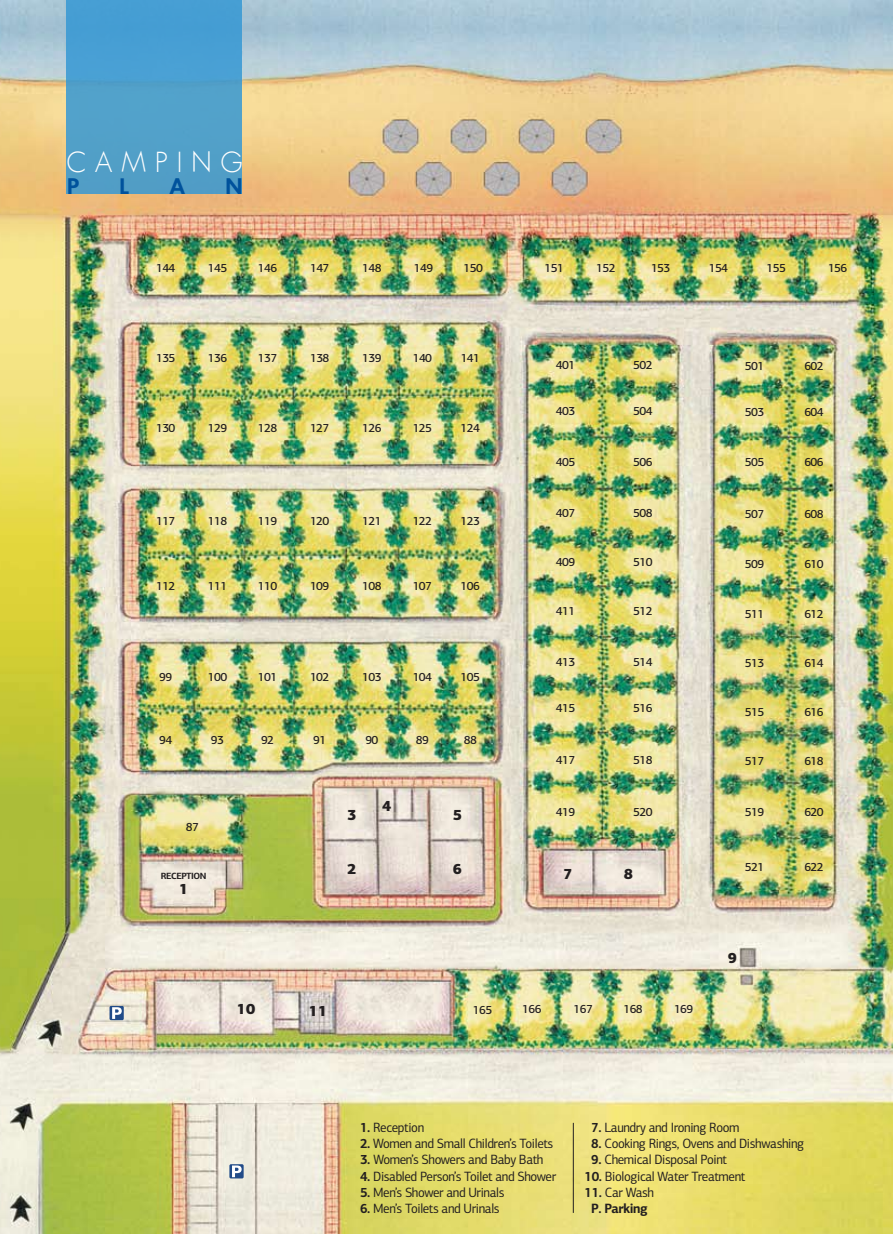
<style>
.page{position:relative;width:893px;height:1234px;background:#fff}
.page>*{position:absolute;margin:0;border:0;box-sizing:border-box;transform-origin:0 0}
.t1{font:300 27px "Art Futur";letter-spacing:.335em;color:#fff}
.t2{font:700 21px "Art Futur";color:#00529c}
.t3{font:900 15px "PF Centro Sans Pro";color:#231f20}
.t4{font:13.5px "PF Centro Sans Pro";letter-spacing:-.03em;color:#231f20;scale:.95 1}
.t5{font:700 13.5px/16.2px "PF Centro Sans Pro";letter-spacing:-.03em;color:#231f20;text-align:center;scale:.95 1}
.t6{font:500 12px "PF Centro Sans Pro";letter-spacing:-.05em;color:#231f20}
.t7{font:700 9px "PF Centro Sans Pro";letter-spacing:-.05em;color:#231f20}
.s1{font-weight:700}
.s2{font-weight:400}
</style>
<div class="page">
<img style="left:0;top:0;width:893px;height:1233px">
<div style="left:67px;top:0;width:175px;height:194px;background:#519fcb"></div>
<hr style="left:573px;top:1122px;width:1px;height:90px;background:#231f20">
<svg style="left:229px;top:1163px;width:15px;height:15px"></svg>
<svg style="left:232px;top:1165px;width:10px;height:11px"></svg>
<div style="left:110px;top:1005px;width:14px;height:14px;background:#214b88;border-radius:2px"></div>
<svg style="left:112px;top:1007px;width:10px;height:11px"></svg>
<h1 class="t1" style="left:67px;top:148px;width:177px">CAMPING</h1>
<h2 class="t2" style="left:67px;top:174px;width:14px">P</h2>
<h2 class="t2" style="left:119px;top:174px;width:12px">L</h2>
<h2 class="t2" style="left:169px;top:174px;width:17px">A</h2>
<h2 class="t2" style="left:225px;top:174px;width:19px">N</h2>
<p class="t6" style="left:156px;top:260px;width:21px">144</p>
<p class="t6" style="left:208px;top:260px;width:21px">145</p>
<p class="t6" style="left:258px;top:260px;width:21px">146</p>
<p class="t6" style="left:310px;top:260px;width:21px">147</p>
<p class="t6" style="left:362px;top:260px;width:21px">148</p>
<p class="t6" style="left:414px;top:260px;width:21px">149</p>
<p class="t6" style="left:464px;top:260px;width:21px">150</p>
<p class="t6" style="left:544px;top:260px;width:21px">151</p>
<p class="t6" style="left:596px;top:260px;width:21px">152</p>
<p class="t6" style="left:651px;top:260px;width:21px">153</p>
<p class="t6" style="left:709px;top:260px;width:21px">154</p>
<p class="t6" style="left:766px;top:260px;width:21px">155</p>
<p class="t6" style="left:828px;top:260px;width:21px">156</p>
<p class="t6" style="left:156px;top:350px;width:21px">135</p>
<p class="t6" style="left:208px;top:350px;width:21px">136</p>
<p class="t6" style="left:258px;top:350px;width:21px">137</p>
<p class="t6" style="left:310px;top:350px;width:21px">138</p>
<p class="t6" style="left:362px;top:350px;width:21px">139</p>
<p class="t6" style="left:413px;top:350px;width:21px">140</p>
<p class="t6" style="left:461px;top:350px;width:21px">141</p>
<p class="t6" style="left:156px;top:420px;width:21px">130</p>
<p class="t6" style="left:208px;top:420px;width:21px">129</p>
<p class="t6" style="left:258px;top:420px;width:21px">128</p>
<p class="t6" style="left:310px;top:420px;width:21px">127</p>
<p class="t6" style="left:362px;top:420px;width:21px">126</p>
<p class="t6" style="left:413px;top:420px;width:21px">125</p>
<p class="t6" style="left:461px;top:420px;width:21px">124</p>
<p class="t6" style="left:156px;top:513px;width:21px">117</p>
<p class="t6" style="left:208px;top:513px;width:21px">118</p>
<p class="t6" style="left:258px;top:513px;width:21px">119</p>
<p class="t6" style="left:310px;top:513px;width:21px">120</p>
<p class="t6" style="left:362px;top:513px;width:21px">121</p>
<p class="t6" style="left:413px;top:513px;width:21px">122</p>
<p class="t6" style="left:461px;top:513px;width:21px">123</p>
<p class="t6" style="left:156px;top:578px;width:21px">112</p>
<p class="t6" style="left:208px;top:578px;width:21px">111</p>
<p class="t6" style="left:258px;top:578px;width:21px">110</p>
<p class="t6" style="left:310px;top:578px;width:21px">109</p>
<p class="t6" style="left:362px;top:578px;width:21px">108</p>
<p class="t6" style="left:413px;top:578px;width:21px">107</p>
<p class="t6" style="left:461px;top:578px;width:21px">106</p>
<p class="t6" style="left:159px;top:669px;width:15px">99</p>
<p class="t6" style="left:208px;top:669px;width:21px">100</p>
<p class="t6" style="left:258px;top:669px;width:21px">101</p>
<p class="t6" style="left:310px;top:669px;width:21px">102</p>
<p class="t6" style="left:362px;top:669px;width:21px">103</p>
<p class="t6" style="left:413px;top:669px;width:21px">104</p>
<p class="t6" style="left:461px;top:669px;width:21px">105</p>
<p class="t6" style="left:159px;top:732px;width:15px">94</p>
<p class="t6" style="left:211px;top:732px;width:15px">93</p>
<p class="t6" style="left:261px;top:732px;width:15px">92</p>
<p class="t6" style="left:313px;top:732px;width:15px">91</p>
<p class="t6" style="left:365px;top:732px;width:15px">90</p>
<p class="t6" style="left:416px;top:732px;width:15px">89</p>
<p class="t6" style="left:464px;top:732px;width:15px">88</p>
<p class="t6" style="left:186px;top:819px;width:15px">87</p>
<p class="t3" style="left:347px;top:804px;width:11px">3</p>
<p class="t3" style="left:382px;top:795px;width:11px">4</p>
<p class="t3" style="left:453px;top:804px;width:11px">5</p>
<p class="t7" style="left:161px;top:870px;width:47px">RECEPTION</p>
<p class="t3" style="left:179px;top:878px;width:11px">1</p>
<p class="t3" style="left:347px;top:859px;width:11px">2</p>
<p class="t3" style="left:453px;top:859px;width:11px">6</p>
<p class="t6" style="left:556px;top:357px;width:21px">401</p>
<p class="t6" style="left:556px;top:404px;width:21px">403</p>
<p class="t6" style="left:633px;top:357px;width:21px">502</p>
<p class="t6" style="left:633px;top:404px;width:21px">504</p>
<p class="t6" style="left:556px;top:454px;width:21px">405</p>
<p class="t6" style="left:633px;top:454px;width:21px">506</p>
<p class="t6" style="left:556px;top:505px;width:21px">407</p>
<p class="t6" style="left:633px;top:505px;width:21px">508</p>
<p class="t6" style="left:556px;top:554px;width:21px">409</p>
<p class="t6" style="left:633px;top:554px;width:21px">510</p>
<p class="t6" style="left:556px;top:603px;width:21px">411</p>
<p class="t6" style="left:633px;top:603px;width:21px">512</p>
<p class="t6" style="left:556px;top:654px;width:21px">413</p>
<p class="t6" style="left:556px;top:700px;width:21px">415</p>
<p class="t6" style="left:633px;top:654px;width:21px">514</p>
<p class="t6" style="left:633px;top:700px;width:21px">516</p>
<p class="t6" style="left:556px;top:752px;width:21px">417</p>
<p class="t6" style="left:633px;top:752px;width:21px">518</p>
<p class="t6" style="left:556px;top:804px;width:21px">419</p>
<p class="t6" style="left:633px;top:804px;width:21px">520</p>
<p class="t3" style="left:563px;top:863px;width:11px">7</p>
<p class="t3" style="left:624px;top:863px;width:11px">8</p>
<p class="t3" style="left:237px;top:998px;width:20px">10</p>
<p class="t3" style="left:309px;top:1000px;width:20px">11</p>
<p class="t6" style="left:473px;top:1002px;width:21px">165</p>
<p class="t6" style="left:522px;top:1001px;width:21px">166</p>
<p class="t6" style="left:574px;top:1001px;width:21px">167</p>
<p class="t6" style="left:623px;top:1001px;width:21px">168</p>
<p class="t6" style="left:674px;top:1001px;width:21px">169</p>
<p class="t6" style="left:745px;top:359px;width:21px">501</p>
<p class="t6" style="left:745px;top:404px;width:21px">503</p>
<p class="t6" style="left:745px;top:454px;width:21px">505</p>
<p class="t6" style="left:745px;top:506px;width:21px">507</p>
<p class="t6" style="left:745px;top:556px;width:21px">509</p>
<p class="t6" style="left:745px;top:606px;width:21px">511</p>
<p class="t6" style="left:745px;top:655px;width:21px">513</p>
<p class="t6" style="left:745px;top:704px;width:21px">515</p>
<p class="t6" style="left:745px;top:753px;width:21px">517</p>
<p class="t6" style="left:745px;top:804px;width:21px">519</p>
<p class="t6" style="left:745px;top:859px;width:21px">521</p>
<p class="t3" style="left:728px;top:948px;width:11px">9</p>
<p class="t6" style="left:804px;top:359px;width:21px">602</p>
<p class="t6" style="left:804px;top:404px;width:21px">604</p>
<p class="t6" style="left:804px;top:454px;width:21px">606</p>
<p class="t6" style="left:804px;top:506px;width:21px">608</p>
<p class="t6" style="left:804px;top:556px;width:21px">610</p>
<p class="t6" style="left:804px;top:606px;width:21px">612</p>
<p class="t6" style="left:804px;top:655px;width:21px">614</p>
<p class="t6" style="left:804px;top:704px;width:21px">616</p>
<p class="t6" style="left:804px;top:753px;width:21px">618</p>
<p class="t6" style="left:804px;top:804px;width:21px">620</p>
<p class="t6" style="left:804px;top:859px;width:21px">622</p>
<p class="t4" style="left:360px;top:1118px;width:69px"><span class="s1">1.</span> Reception</p>
<p class="t4" style="left:360px;top:1135px;width:205px"><span class="s1">2.</span> Women and Small Children’s Toilets</p>
<p class="t4" style="left:360px;top:1151px;width:195px"><span class="s1">3.</span> Women’s Showers and Baby Bath</p>
<p class="t4" style="left:360px;top:1167px;width:208px"><span class="s1">4.</span> Disabled Person’s Toilet and Shower</p>
<p class="t4" style="left:360px;top:1183px;width:154px"><span class="s1">5.</span> Men’s Shower and Urinals</p>
<p class="t4" style="left:360px;top:1199px;width:148px"><span class="s1">6.</span> Men’s Toilets and Urinals</p>
<p class="t4" style="left:591px;top:1118px;width:158px"><span class="s1">7.</span> Laundry and Ironing Room</p>
<p class="t4" style="left:591px;top:1135px;width:226px"><span class="s1">8.</span> Cooking Rings, Ovens and Dishwashing</p>
<p class="t4" style="left:591px;top:1151px;width:144px"><span class="s1">9.</span> Chemical Disposal Point</p>
<p class="t4" style="left:584px;top:1167px;width:171px"><span class="s1">10.</span> Biological Water Treatment</p>
<p class="t5" style="left:584px;top:1183px;width:75px">11. <span class="s2">Car Wash<br></span>P. Parking</p>
</div>
